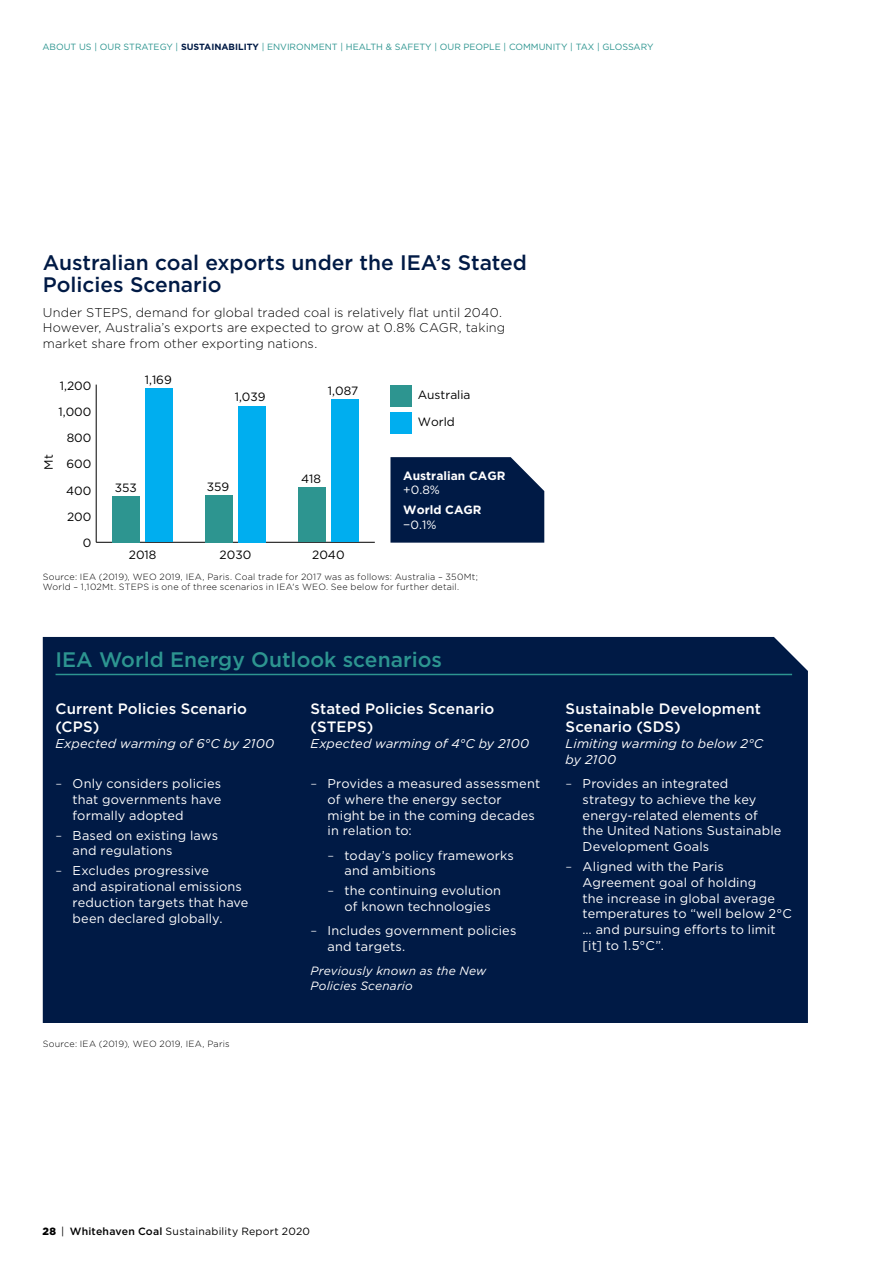
<style>
.page{position:relative;width:893px;height:1263px;background:#fff}
.page>*{position:absolute;margin:0;border:0;box-sizing:border-box;transform-origin:0 0}
.t1{font:500 21px/22.5px "Gotham";color:#001a45}
.t2{font:500 21px "Gotham";color:#2d9590}
.t3{font:500 15px/18px "Gotham";letter-spacing:.01em;color:#fff}
.t4{font:12.75px/15.8px "Gotham";letter-spacing:.015em;color:#fff}
.t5{font:300 12.75px/15.8px "Gotham";letter-spacing:.01em;color:#000}
.t6{font:italic 12.75px/15.8px "Gotham";letter-spacing:.01em;color:#fff}
.t7{font:12px "Gotham";color:#000}
.t8{font:italic 12px/15px "Gotham";letter-spacing:.015em;color:#fff}
.t9{font:700 12px "Gotham";color:#fff}
.t10{font:12px "Gotham";color:#fff}
.t11{font:10.5px "Gotham";letter-spacing:.02em;color:#000}
.t12{font:300 9px/10.8px "Gotham";letter-spacing:.025em;color:#000}
.t13{font:9px "Gotham";color:#2d9590}
.s1{font-weight:700;color:#001a45}
.s2{font-weight:300}
.s3{font-weight:900}
.s4{font-weight:500}
</style>
<div class="page">
<hr style="left:96px;top:542px;width:279px;height:1px;background:#000">
<hr style="left:96px;top:385px;width:1px;height:157px;background:#000">
<div style="left:145px;top:389px;width:28px;height:153px;background:#00aeef"></div>
<div style="left:238px;top:406px;width:28px;height:136px;background:#00aeef"></div>
<div style="left:331px;top:399px;width:27px;height:143px;background:#00aeef"></div>
<div style="left:113px;top:496px;width:27px;height:46px;background:#2d9590"></div>
<div style="left:205px;top:495px;width:28px;height:47px;background:#2d9590"></div>
<div style="left:298px;top:487px;width:28px;height:55px;background:#2d9590"></div>
<div style="left:390px;top:412px;width:22px;height:21px;background:#00aeef"></div>
<div style="left:390px;top:385px;width:22px;height:21px;background:#2d9590"></div>
<svg style="left:390px;top:457px;width:154px;height:86px;background:#0d254e"></svg>
<div style="left:43px;top:637px;width:765px;height:386px;background:#001a45"></div>
<hr style="left:56px;top:674px;width:736px;height:1px;background:#2d9590">
<p class="t13" style="left:43px;top:41px;width:612px">ABOUT US | OUR STRATEGY | <span class="s1">SUSTAINABILITY</span> | ENVIRONMENT | HEALTH &amp; SAFETY | OUR PEOPLE | COMMUNITY | TAX | GLOSSARY</p>
<h1 class="t1" style="left:43px;top:251px;width:486px">Australian coal exports under the IEA’s Stated<br>Policies Scenario</h1>
<p class="t5" style="left:43px;top:304px;width:464px">Under STEPS, demand for global traded coal is relatively flat until 2040.<br>However, Australia’s exports are expected to grow at 0.8% CAGR, taking market share from other exporting nations.</p>
<p class="t7" style="left:60px;top:378px;width:33px">1,200</p>
<p class="t7" style="left:58px;top:404px;width:34px">1,000</p>
<p class="t7" style="left:41px;top:470px;width:17px;rotate:-90deg">Mt</p>
<p class="t7" style="left:67px;top:430px;width:26px">800</p>
<p class="t7" style="left:67px;top:456px;width:26px">600</p>
<p class="t7" style="left:66px;top:483px;width:27px">400</p>
<p class="t7" style="left:67px;top:509px;width:26px">200</p>
<p class="t7" style="left:83px;top:535px;width:10px">0</p>
<p class="t7" style="left:145px;top:372px;width:29px">1,169</p>
<p class="t7" style="left:235px;top:389px;width:32px">1,039</p>
<p class="t7" style="left:115px;top:480px;width:24px">353</p>
<p class="t7" style="left:207px;top:479px;width:24px">359</p>
<p class="t7" style="left:328px;top:383px;width:32px">1,087</p>
<p class="t7" style="left:301px;top:471px;width:21px">418</p>
<p class="t7" style="left:129px;top:547px;width:29px">2018</p>
<p class="t7" style="left:220px;top:547px;width:33px">2030</p>
<p class="t7" style="left:312px;top:547px;width:34px">2040</p>
<p class="t7" style="left:418px;top:387px;width:54px">Australia</p>
<p class="t7" style="left:418px;top:414px;width:39px">World</p>
<p class="t9" style="left:403px;top:467px;width:104px">Australian CAGR</p>
<p class="t10" style="left:403px;top:482px;width:38px">+0.8%</p>
<p class="t9" style="left:403px;top:502px;width:80px">World CAGR</p>
<p class="t10" style="left:403px;top:517px;width:35px">−0.1%</p>
<p class="t12" style="left:43px;top:571px;width:437px">Source: IEA (2019), WEO 2019, IEA, Paris. Coal trade for 2017 was as follows: Australia – 350Mt;<br>World – 1,102Mt. STEPS is one of three scenarios in IEA's WEO. See below for further detail.</p>
<h1 class="t2" style="left:56px;top:645px;width:388px">IEA World Energy Outlook scenarios</h1>
<p class="t3" style="left:56px;top:700px;width:193px">Current Policies Scenario (CPS)</p>
<p class="t6" style="left:56px;top:735px;width:220px">Expected warming of 6°C by 2100</p>
<p class="t4" style="left:73px;top:775px;width:150px;text-align:justify;text-indent:-17px"><span class="s2">–</span> Only considers policies that governments have formally adopted</p>
<p class="t4" style="left:73px;top:827px;width:147px;text-indent:-17px"><span class="s2">–</span> Based on existing laws and regulations</p>
<p class="t4" style="left:73px;top:863px;width:177px;text-indent:-17px"><span class="s2">–</span> Excludes progressive<br>and aspirational emissions reduction targets that have been declared globally.</p>
<p class="t3" style="left:311px;top:700px;width:185px">Stated Policies Scenario (STEPS)</p>
<p class="t6" style="left:311px;top:735px;width:220px">Expected warming of 4°C by 2100</p>
<p class="t4" style="left:328px;top:775px;width:214px;text-indent:-17px"><span class="s2">–</span> Provides a measured assessment of where the energy sector might be in the coming decades in relation to:</p>
<p class="t4" style="left:345px;top:847px;width:171px;text-indent:-17px"><span class="s2">–</span> today’s policy frameworks and ambitions</p>
<p class="t4" style="left:328px;top:883px;width:175px;text-align:center"><span class="s2">–</span> the continuing evolution of known technologies</p>
<p class="t4" style="left:328px;top:923px;width:190px;text-indent:-17px"><span class="s2">–</span> Includes government policies and targets.</p>
<p class="t8" style="left:311px;top:962px;width:177px">Previously known as the New<br>Policies Scenario</p>
<p class="t12" style="left:43px;top:1038px;width:188px">Source: IEA (2019), WEO 2019, IEA, Paris</p>
<p class="t3" style="left:566px;top:700px;width:197px">Sustainable Development<br>Scenario (SDS)</p>
<p class="t6" style="left:566px;top:735px;width:199px">Limiting warming to below 2°C by 2100</p>
<p class="t4" style="left:583px;top:775px;width:200px;text-indent:-17px"><span class="s2">–</span> Provides an integrated strategy to achieve the key energy-related elements of the United Nations Sustainable<br>Development Goals</p>
<p class="t4" style="left:583px;top:858px;width:211px;text-indent:-17px"><span class="s2">–</span> Aligned with the Paris<br>Agreement goal of holding<br>the increase in global average temperatures to “well below 2°C … and pursuing efforts to limit [it] to 1.5°C”.</p>
<p class="t11" style="left:43px;top:1225px;width:269px"><span class="s3">28</span> | <span class="s4">Whitehaven Coal</span> Sustainability Report 2020</p>
</div>
